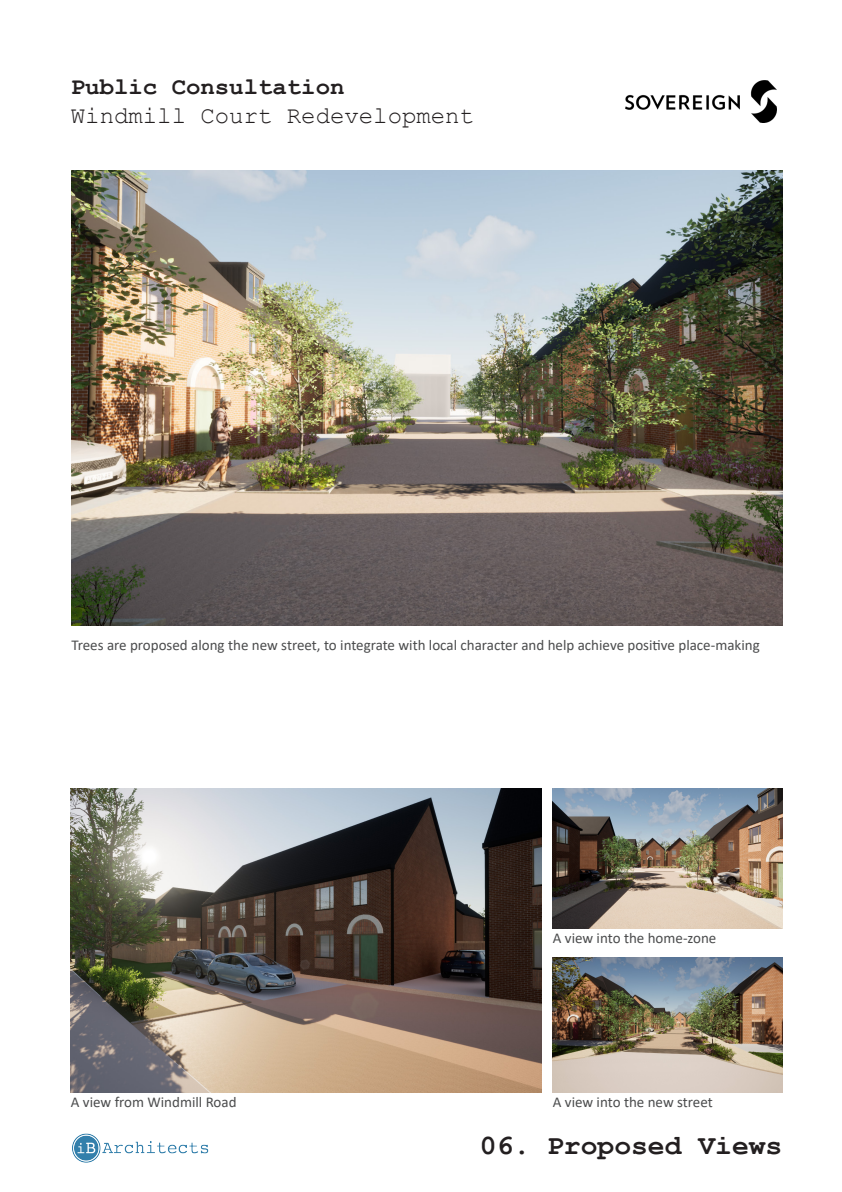
<style>
.page{position:relative;width:842px;height:1192px;background:#fff}
.page>*{position:absolute;margin:0;border:0;box-sizing:border-box;transform-origin:0 0}
.t1{font:700 28px "Courier New";color:#231f20}
.t2{font:24px "Courier New";color:#231f20}
.t3{font:700 24px "Courier New";color:#231f20}
.t4{font:15px "Calibri";color:#4b4c4d}
</style>
<div class="page">
<img style="left:72px;top:1133px;width:137px;height:30px">
<img style="left:626px;top:80px;width:151px;height:43px">
<img style="left:71px;top:788px;width:471px;height:304px">
<img style="left:553px;top:788px;width:229px;height:140px">
<img style="left:553px;top:957px;width:229px;height:135px">
<img style="left:71px;top:171px;width:711px;height:454px">
<h2 class="t3" style="left:71px;top:72px;width:275px">Public Consultation</h2>
<h2 class="t2" style="left:71px;top:100px;width:405px">Windmill Court Redevelopment</h2>
<p class="t4" style="left:71px;top:634px;width:690px">Trees are proposed along the new street, to integrate with local character and help achieve positive place-making</p>
<p class="t4" style="left:553px;top:928px;width:165px">A view into the home-zone</p>
<p class="t4" style="left:71px;top:1092px;width:167px">A view from Windmill Road</p>
<p class="t4" style="left:553px;top:1092px;width:161px">A view into the new street</p>
<p class="t1" style="left:480px;top:1128px;width:304px">06. Proposed Views</p>
</div>
